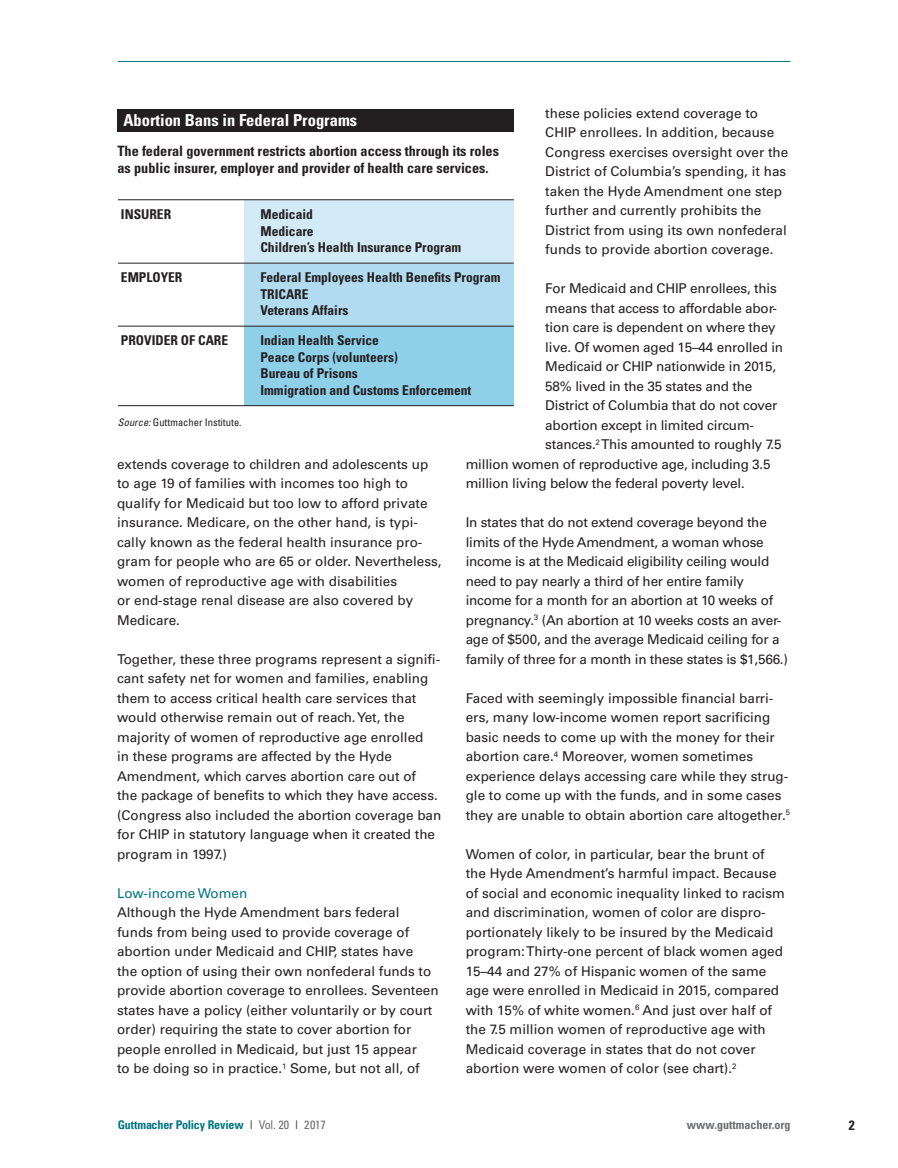
<style>
.page{position:relative;width:898px;height:1168px;background:#fff}
.page>*{position:absolute;margin:0;border:0;box-sizing:border-box;transform-origin:0 0}
.t1{font:700 condensed 16.5px "Univers";color:#fff}
.t2{font:700 condensed 14.25px/17.2px "Univers";color:#231f20}
.t3{font:13.5px/19.5px "Univers";color:#231f20}
.t4{font:700 condensed 13.5px/16.5px "Univers";color:#231f20}
.t5{font:13.5px "Univers";color:#007581}
.t6{font:700 condensed 12px "Univers";letter-spacing:-.01em;color:#007581}
.t7{font:700 condensed 12px "Univers";color:#6c6d70}
.t8{font:condensed 10.5px "Univers";color:#231f20}
.s1{font-style:italic}
.s2{font-weight:400;color:#231f20}
.s3{font-weight:400;color:#6c6d70}
</style>
<div class="page">
<hr style="left:118px;top:61px;width:672px;height:1px;background:#007581">
<div style="left:244px;top:263px;width:270px;height:63px;background:#b1dcef"></div>
<div style="left:244px;top:200px;width:270px;height:63px;background:#d1eaf5"></div>
<div style="left:244px;top:326px;width:270px;height:79px;background:#8fd0e9"></div>
<hr style="left:118px;top:199px;width:396px;height:1px;background:#231f20">
<hr style="left:118px;top:263px;width:396px;height:1px;background:#231f20">
<hr style="left:118px;top:326px;width:396px;height:1px;background:#231f20">
<hr style="left:118px;top:405px;width:396px;height:1px;background:#231f20">
<div style="left:117px;top:109px;width:397px;height:22px;background:#231f20"></div>
<p class="t3" style="left:545px;top:103px;width:244px">these policies extend coverage to CHIP enrollees. In addition, because Congress exercises oversight over the District of Columbia’s spending, it has taken the Hyde Amendment one step further and currently prohibits the District from using its own nonfederal funds to provide abortion coverage.</p>
<p class="t3" style="left:545px;top:279px;width:233px">For Medicaid and CHIP enrollees, this</p>
<p class="t3" style="left:545px;top:298px;width:233px">means that access to affordable abor-</p>
<p class="t3" style="left:545px;top:318px;width:232px">tion care is dependent on where they</p>
<p class="t3" style="left:545px;top:337px;width:239px">live. Of women aged 15–44 enrolled in</p>
<p class="t3" style="left:545px;top:357px;width:232px">Medicaid or CHIP nationwide in 2015,</p>
<p class="t3" style="left:545px;top:376px;width:209px">58% lived in the 35 states and the</p>
<p class="t3" style="left:545px;top:396px;width:234px">District of Columbia that do not cover</p>
<p class="t3" style="left:545px;top:415px;width:210px">abortion except in limited circum-</p>
<p class="t3" style="left:545px;top:435px;width:238px">stances.<sup>2</sup> This amounted to roughly 7.5</p>
<p class="t3" style="left:466px;top:454px;width:306px">million women of reproductive age, including 3.5</p>
<p class="t3" style="left:466px;top:474px;width:281px">million living below the federal poverty level.</p>
<p class="t3" style="left:466px;top:513px;width:324px">In states that do not extend coverage beyond the limits of the Hyde Amendment, a woman whose income is at the Medicaid eligibility ceiling would need to pay nearly a third of her entire family income for a month for an abortion at 10 weeks of pregnancy.<sup>3</sup> (An abortion at 10 weeks costs an aver&shy;age of $500, and the average Medicaid ceiling for a family of three for a month in these states is $1,566.)</p>
<p class="t3" style="left:466px;top:688px;width:326px">Faced with seemingly impossible financial barri&shy;ers, many low-income women report sacrificing basic needs to come up with the money for their abortion care.<sup>4</sup> Moreover, women sometimes experience delays accessing care while they strug&shy;gle to come up with the funds, and in some cases they are unable to obtain abortion care altogether.<sup>5</sup></p>
<p class="t3" style="left:466px;top:844px;width:321px">Women of color, in particular, bear the brunt of the Hyde Amendment’s harmful impact. Because of social and economic inequality linked to racism and discrimination, women of color are dispro&shy;portionately likely to be insured by the Medicaid program: Thirty-one percent of black women aged 15–44 and 27% of Hispanic women of the same age were enrolled in Medicaid in 2015, compared with 15% of white women.<sup>6</sup> And just over half of the 7.5 million women of reproductive age with Medicaid coverage in states that do not cover abortion were women of color (see chart).<sup>2</sup></p>
<p class="t1" style="left:123px;top:110px;width:235px">Abortion Bans in Federal Programs</p>
<p class="t2" style="left:117px;top:142px;width:383px">The federal government restricts abortion access through its roles as public insurer, employer and provider of health care services.</p>
<p class="t4" style="left:121px;top:206px;width:52px">INSURER</p>
<p class="t4" style="left:260px;top:206px;width:202px">Medicaid<br>Medicare<br>Children’s Health Insurance Program</p>
<p class="t4" style="left:121px;top:269px;width:63px">EMPLOYER</p>
<p class="t4" style="left:260px;top:269px;width:241px">Federal Employees Health Benefits Program<br>TRICARE<br>Veterans Affairs</p>
<p class="t4" style="left:121px;top:332px;width:109px">PROVIDER OF CARE</p>
<p class="t4" style="left:260px;top:332px;width:212px">Indian Health Service<br>Peace Corps (volunteers)<br>Bureau of Prisons<br>Immigration and Customs Enforcement</p>
<p class="t8" style="left:118px;top:416px;width:125px"><span class="s1">Source:</span> Guttmacher Institute.</p>
<p class="t3" style="left:117px;top:454px;width:326px">extends coverage to children and adolescents up to age 19 of families with incomes too high to qualify for Medicaid but too low to afford private insurance. Medicare, on the other hand, is typi&shy;cally known as the federal health insurance pro&shy;gram for people who are 65 or older. Nevertheless, women of reproductive age with disabilities<br>or end-stage renal disease are also covered by Medicare.</p>
<p class="t3" style="left:117px;top:649px;width:326px">Together, these three programs represent a signifi&shy;cant safety net for women and families, enabling them to access critical health care services that would otherwise remain out of reach. Yet, the majority of women of reproductive age enrolled<br>in these programs are affected by the Hyde Amendment, which carves abortion care out of<br>the package of benefits to which they have access. (Congress also included the abortion coverage ban for CHIP in statutory language when it created the program in 1997.)</p>
<p class="t5" style="left:117px;top:885px;width:132px">Low-income Women</p>
<p class="t3" style="left:117px;top:903px;width:323px">Although the Hyde Amendment bars federal funds from being used to provide coverage of abortion under Medicaid and CHIP, states have<br>the option of using their own nonfederal funds to provide abortion coverage to enrollees. Seventeen states have a policy (either voluntarily or by court order) requiring the state to cover abortion for people enrolled in Medicaid, but just 15 appear<br>to be doing so in practice.<sup>1</sup> Some, but not all, of</p>
<p class="t6" style="left:118px;top:1117px;width:209px">Guttmacher Policy Review <span class="s2">|</span> <span class="s3">Vol. 20</span> <span class="s2">|</span> <span class="s3">2017</span></p>
<p class="t7" style="left:687px;top:1117px;width:105px">www.guttmacher.org</p>
<p class="t4" style="left:849px;top:1116px;width:7px">2</p>
</div>
